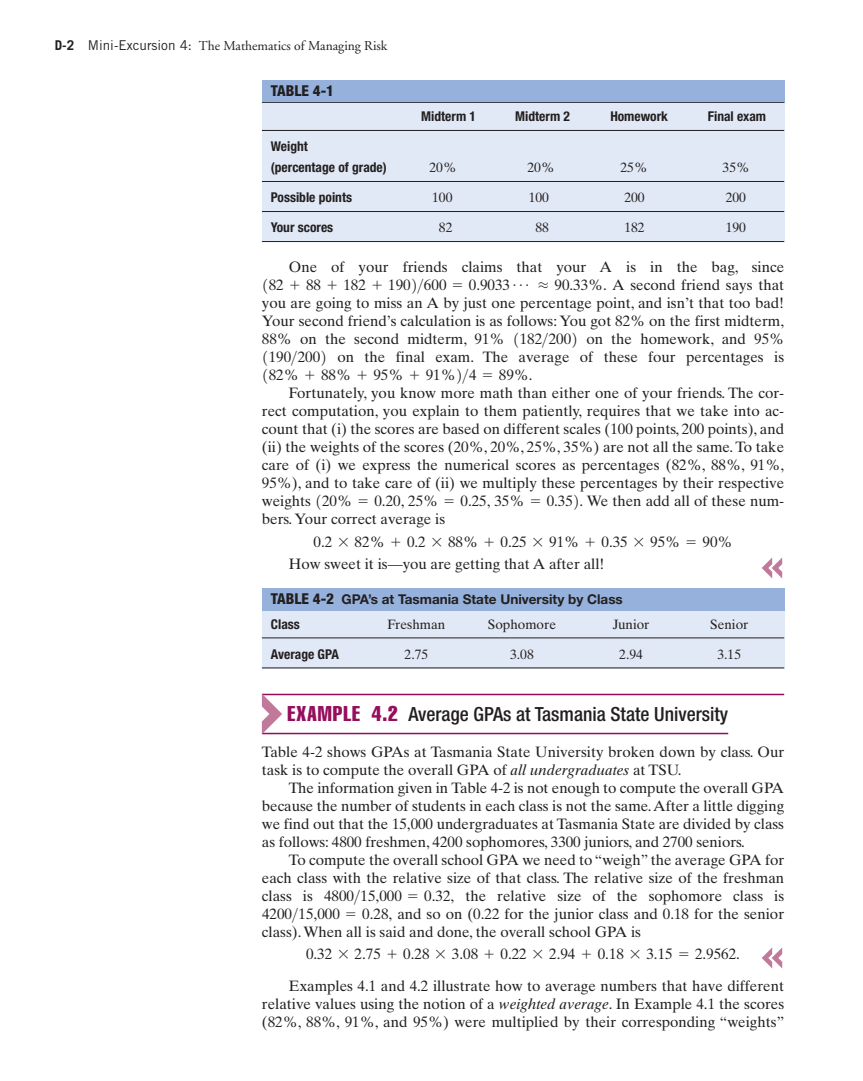
<style>
.page{position:relative;width:863px;height:1081px;background:#fff}
.page>*{position:absolute;margin:0;border:0;box-sizing:border-box;transform-origin:0 0}
.t1{font:500 condensed 19.5px "Helvetica Neue";color:#231f20}
.t2{font:15px/18px "Times Ten";color:#231f20;text-align:justify}
.t3{font:800 condensed 15px "Helvetica Neue";color:#231f20}
.t4{font:700 condensed 13.5px/21px "Helvetica Neue";color:#231f20}
.t5{font:13.5px "Times Ten";color:#231f20}
.t6{font:700 13.5px/24.2px "Helvetica Neue";color:#231f20}
.t7{font:13.5px "Adobe Garamond";color:#231f20}
.s1{font-family:"Trade Gothic";font-weight:700}
.s2{font-family:"Trade Gothic"}
.s3{font-family:"PBB2 k"}
.s4{font-family:"Optr 2 k"}
.s5{font-weight:800;font-stretch:condensed;font-size:15px}
.s6{font-stretch:condensed}
.s7{font-family:"Helvetica";font-weight:400;font-stretch:extra-condensed;font-size:21px;color:#950e5c}
.s8{font-style:italic}
</style>
<div class="page">
<svg style="left:261px;top:80px;width:524px;height:889px"></svg>
<p class="t7" style="left:55px;top:40px;width:334px"><span class="s1">D-2</span> <span class="s2">Mini-Excursion 4:</span> The Mathematics of Managing Risk</p>
<p class="t3" style="left:271px;top:86px;width:65px">TABLE 4-1</p>
<p class="t4" style="left:271px;top:137px;width:117px">Weight<br>(percentage of grade)</p>
<p class="t4" style="left:421px;top:107px;width:56px">Midterm 1</p>
<p class="t4" style="left:515px;top:107px;width:56px">Midterm 2</p>
<p class="t4" style="left:610px;top:107px;width:59px">Homework</p>
<p class="t4" style="left:707px;top:107px;width:60px">Final exam</p>
<p class="t5" style="left:429px;top:162px;width:28px">20%</p>
<p class="t5" style="left:527px;top:162px;width:28px">20%</p>
<p class="t5" style="left:620px;top:162px;width:28px">25%</p>
<p class="t5" style="left:722px;top:162px;width:28px">35%</p>
<p class="t4" style="left:271px;top:188px;width:83px">Possible points</p>
<p class="t5" style="left:432px;top:192px;width:22px">100</p>
<p class="t5" style="left:528px;top:192px;width:22px">100</p>
<p class="t5" style="left:624px;top:192px;width:22px">200</p>
<p class="t5" style="left:725px;top:192px;width:22px">200</p>
<p class="t4" style="left:271px;top:218px;width:64px">Your scores</p>
<p class="t5" style="left:439px;top:222px;width:15px">82</p>
<p class="t5" style="left:535px;top:222px;width:15px">88</p>
<p class="t5" style="left:624px;top:222px;width:22px">182</p>
<p class="t5" style="left:725px;top:222px;width:22px">190</p>
<p class="t2" style="left:262px;top:259px;width:523px;text-indent:27px">One of your friends claims that your A is in the bag, since <span class="s3">1</span>82 <span class="s4">+</span> 88 <span class="s4">+</span> 182 <span class="s4">+</span> 190<span class="s3">2&gt;</span>600 <span class="s4">=</span> 0.9033 <sup>Á</sup> <span class="s4">L</span> 90.33%. A second friend says that you are going to miss an A by just one percentage point, and isn’t that too bad!<br>Your second friend’s calculation is as follows: You got 82% on the first midterm, 88% on the second midterm, 91%</p>
<p class="t2" style="left:513px;top:331px;width:66px"><span class="s3">1</span>182<span class="s3">&gt;</span>200<span class="s3">2</span></p>
<p class="t2" style="left:337px;top:331px;width:448px;text-align:right">on the homework, and 95%<br>on the final exam. The average of these four percentages is</p>
<p class="t2" style="left:262px;top:385px;width:523px;text-indent:27px">Fortunately, you know more math than either one of your friends. The cor&shy;rect computation, you explain to them patiently, requires that we take into ac&shy;count that (i) the scores are based on different scales (100 points, 200 points), and (ii) the weights of the scores (20%, 20%, 25%, 35%) are not all the same. To take care of (i) we express the numerical scores as percentages (82%, 88%, 91%, 95%), and to take care of (ii) we multiply these percentages by their respective weights <span class="s3">1</span>20% <span class="s4">=</span> 0.20, 25% <span class="s4">=</span> 0.25, 35% <span class="s4">=</span> 0.35<span class="s3">2</span>. We then add all of these num&shy;bers. Your correct average is</p>
<p class="t2" style="left:289px;top:556px;width:317px">How sweet it is—you are getting that A after all!</p>
<p class="t2" style="left:262px;top:349px;width:66px"><span class="s3">1</span>190<span class="s3">&gt;</span>200<span class="s3">2</span></p>
<p class="t2" style="left:262px;top:367px;width:272px"><span class="s3">1</span>82% <span class="s4">+</span> 88% <span class="s4">+</span> 95% <span class="s4">+</span> 91%<span class="s3">2&gt;</span>4 <span class="s4">=</span> 89%.</p>
<p class="t2" style="left:313px;top:534px;width:420px">0.2 <span class="s4">*</span> 82% <span class="s4">+</span> 0.2 <span class="s4">*</span> 88% <span class="s4">+</span> 0.25 <span class="s4">*</span> 91% <span class="s4">+</span> 0.35 <span class="s4">*</span> 95% <span class="s4">=</span> 90%</p>
<p class="t6" style="left:271px;top:588px;width:353px"><span class="s5">TABLE 4-2</span> GPA’s at Tasmania State University by Class<br><span class="s6">Class</span></p>
<p class="t5" style="left:387px;top:618px;width:60px">Freshman</p>
<p class="t5" style="left:488px;top:618px;width:70px">Sophomore</p>
<p class="t5" style="left:612px;top:618px;width:38px">Junior</p>
<p class="t5" style="left:710px;top:618px;width:40px">Senior</p>
<p class="t4" style="left:271px;top:644px;width:70px">Average GPA</p>
<p class="t5" style="left:404px;top:648px;width:25px">2.75</p>
<p class="t5" style="left:510px;top:648px;width:25px">3.08</p>
<p class="t5" style="left:619px;top:648px;width:25px">2.94</p>
<p class="t5" style="left:717px;top:648px;width:25px">3.15</p>
<h1 class="t1" style="left:287px;top:706px;width:442px"><span class="s7">EXAMPLE 4.2</span> Average GPAs at Tasmania State University</h1>
<p class="t2" style="left:262px;top:743px;width:523px">Table 4-2 shows GPAs at Tasmania State University broken down by class. Our task is to compute the overall GPA of <span class="s8">all undergraduates</span> at TSU.</p>
<p class="t2" style="left:262px;top:779px;width:523px;text-indent:27px">The information given in Table 4-2 is not enough to compute the overall GPA because the number of students in each class is not the same.After a little digging we find out that the 15,000 undergraduates at Tasmania State are divided by class as follows: 4800 freshmen, 4200 sophomores, 3300 juniors, and 2700 seniors.</p>
<p class="t2" style="left:262px;top:851px;width:523px;text-indent:27px">To compute the overall school GPA we need to “weigh” the average GPA for each class with the relative size of that class. The relative size of the freshman class is</p>
<p class="t2" style="left:324px;top:887px;width:132px">4800<span class="s3">&gt;</span>15,000 <span class="s4">=</span> 0.32,</p>
<p class="t2" style="left:262px;top:887px;width:523px;text-indent:203px">the relative size of the sophomore class is 4200<span class="s3">&gt;</span>15,000 <span class="s4">=</span> 0.28, and so on (0.22 for the junior class and 0.18 for the senior class). When all is said and done, the overall school GPA is</p>
<p class="t2" style="left:262px;top:977px;width:523px;text-indent:27px">Examples 4.1 and 4.2 illustrate how to average numbers that have different relative values using the notion of a <span class="s8">weighted average</span>. In Example 4.1 the scores (82%, 88%, 91%, and 95%) were multiplied by their corresponding “weights”</p>
<p class="t2" style="left:306px;top:946px;width:435px">0.32 <span class="s4">*</span> 2.75 <span class="s4">+</span> 0.28 <span class="s4">*</span> 3.08 <span class="s4">+</span> 0.22 <span class="s4">*</span> 2.94 <span class="s4">+</span> 0.18 <span class="s4">*</span> 3.15 <span class="s4">=</span> 2.9562.</p>
</div>
